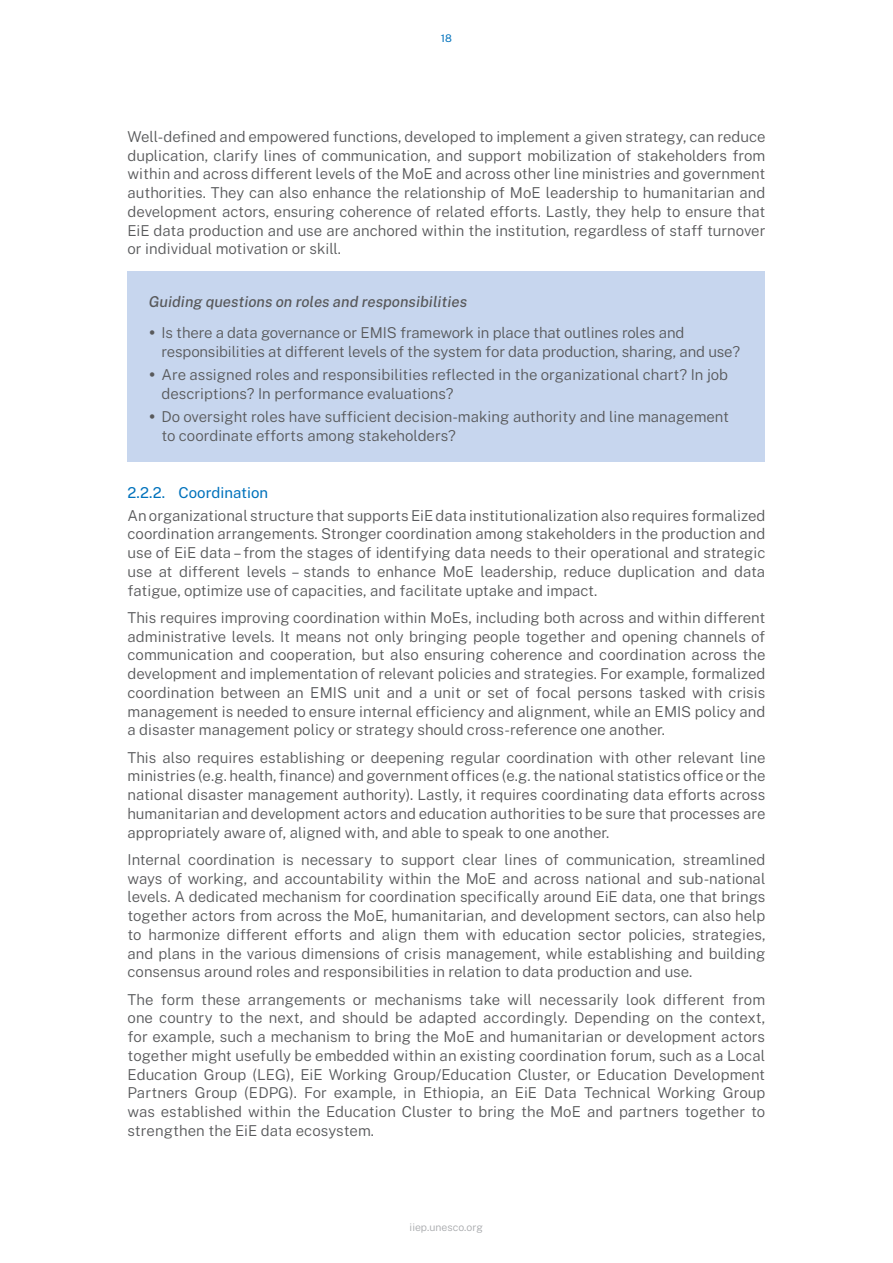
<style>
.page{position:relative;width:893px;height:1263px;background:#fff}
.page>*{position:absolute;margin:0;border:0;box-sizing:border-box;transform-origin:0 0}
.t1{font:300 15px/18.8px "Public Sans";color:#58595b;text-align:justify}
.t2{font:italic 500 15px "Public Sans";color:#58595b}
.t3{font:15px "Public Sans";color:#0072bc}
.t4{font:300 10.5px "Public Sans";color:#a7a9ac}
.t5{font:10.5px "Public Sans";color:#0072bc}
</style>
<div class="page">
<div style="left:128px;top:271px;width:637px;height:191px;background:#c7d6ee"></div>
<p class="t5" style="left:441px;top:31px;width:13px">18</p>
<p class="t1" style="left:128px;top:126px;width:639px">Well-defined and empowered functions, developed to implement a given strategy, can reduce duplication, clarify lines of communication, and support mobilization of stakeholders from within and across different levels of the MoE and across other line ministries and government authorities. They can also enhance the relationship of MoE leadership to humanitarian and development actors, ensuring coherence of related efforts. Lastly, they help to ensure that EiE data production and use are anchored within the institution, regardless of staff turnover or individual motivation or skill.</p>
<p class="t2" style="left:149px;top:292px;width:320px">Guiding questions on roles and responsibilities</p>
<p class="t1" style="left:162px;top:323px;width:580px">Is there a data governance or EMIS framework in place that outlines roles and responsibilities at different levels of the system for data production, sharing, and use?</p>
<p class="t1" style="left:162px;top:364px;width:568px">Are assigned roles and responsibilities reflected in the organizational chart? In job descriptions? In performance evaluations?</p>
<p class="t1" style="left:162px;top:406px;width:569px">Do oversight roles have sufficient decision-making authority and line management to coordinate efforts among stakeholders?</p>
<p class="t3" style="left:128px;top:481px;width:142px">2.2.2. Coordination</p>
<p class="t1" style="left:128px;top:505px;width:639px">An organizational structure that supports EiE data institutionalization also requires formalized coordination arrangements. Stronger coordination among stakeholders in the production and use of EiE data – from the stages of identifying data needs to their operational and strategic use at different levels – stands to enhance MoE leadership, reduce duplication and data fatigue, optimize use of capacities, and facilitate uptake and impact.</p>
<p class="t1" style="left:128px;top:607px;width:639px">This requires improving coordination within MoEs, including both across and within different administrative levels. It means not only bringing people together and opening channels of communication and cooperation, but also ensuring coherence and coordination across the development and implementation of relevant policies and strategies. For example, formalized coordination between an EMIS unit and a unit or set of focal persons tasked with crisis management is needed to ensure internal efficiency and alignment, while an EMIS policy and a disaster management policy or strategy should cross-reference one another.</p>
<p class="t1" style="left:128px;top:747px;width:639px">This also requires establishing or deepening regular coordination with other relevant line ministries (e.g. health, finance) and government offices (e.g. the national statistics office or the national disaster management authority). Lastly, it requires coordinating data efforts across humanitarian and development actors and education authorities to be sure that processes are appropriately aware of, aligned with, and able to speak to one another.</p>
<p class="t1" style="left:128px;top:849px;width:639px">Internal coordination is necessary to support clear lines of communication, streamlined ways of working, and accountability within the MoE and across national and sub-national levels. A dedicated mechanism for coordination specifically around EiE data, one that brings together actors from across the MoE, humanitarian, and development sectors, can also help to harmonize different efforts and align them with education sector policies, strategies, and plans in the various dimensions of crisis management, while establishing and building consensus around roles and responsibilities in relation to data production and use.</p>
<p class="t1" style="left:128px;top:989px;width:639px">The form these arrangements or mechanisms take will necessarily look different from one country to the next, and should be adapted accordingly. Depending on the context, for example, such a mechanism to bring the MoE and humanitarian or development actors together might usefully be embedded within an existing coordination forum, such as a Local Education Group (LEG), EiE Working Group/Education Cluster, or Education Development Partners Group (EDPG). For example, in Ethiopia, an EiE Data Technical Working Group was established within the Education Cluster to bring the MoE and partners together to strengthen the EiE data ecosystem.</p>
<p class="t4" style="left:410px;top:1219px;width:75px">iiep.unesco.org</p>
</div>
